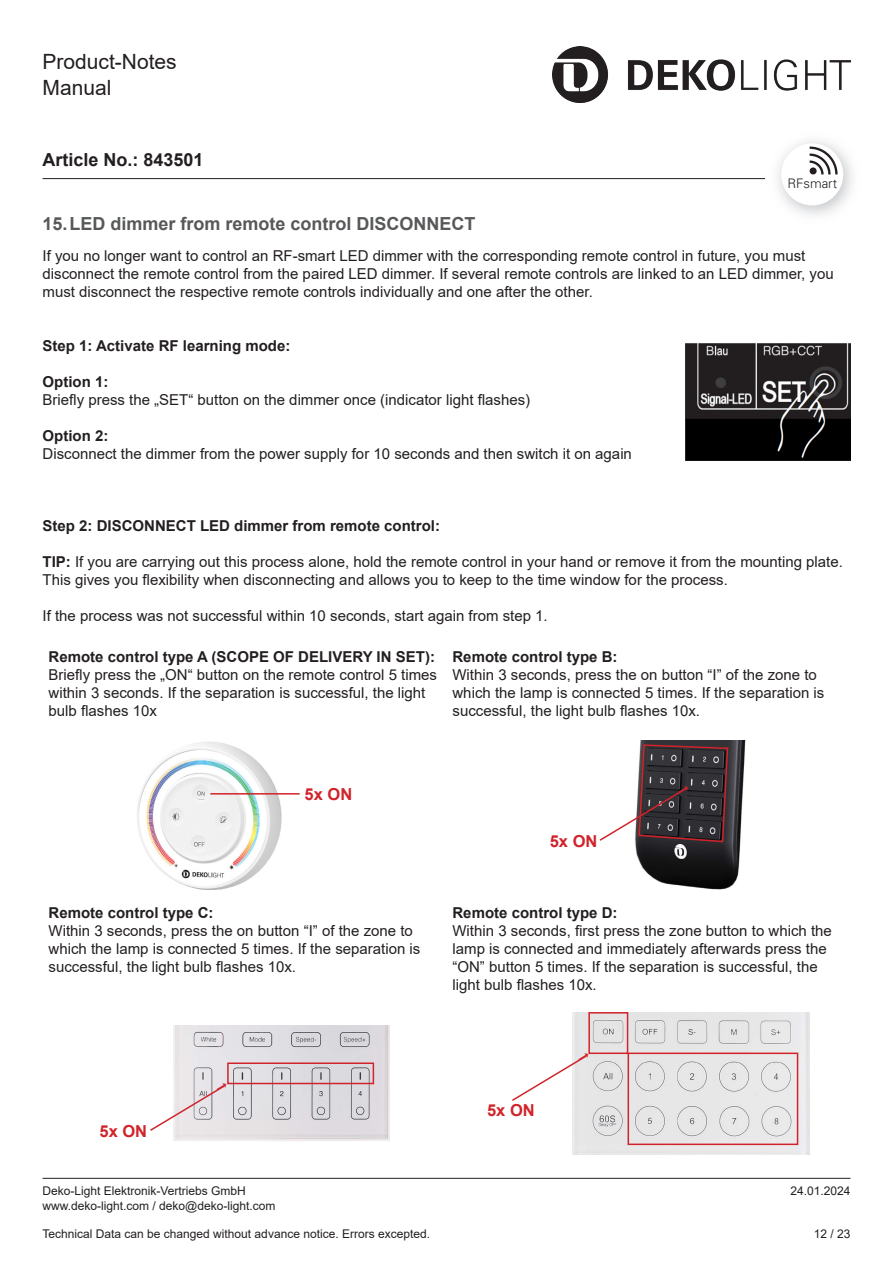
<style>
.page{position:relative;width:893px;height:1263px;background:#fff}
.page>*{position:absolute;margin:0;border:0;box-sizing:border-box;transform-origin:0 0}
.t1{font:21px/25.2px "Arial";color:#231f20}
.t2{font:700 18px "Arial";color:#57585a}
.t3{font:700 18px "Arial";color:#231f20}
.Hervorhebung___Wichtig___Achtung{font:700 16.5px "Arial";color:#d1232a}
.Lauftext{font:15px/18px "Arial";color:#231f20}
.Lauftext-2{font:700 15px "Arial";color:#231f20}
.t4{font:300 13.2px "Univers";color:#231f20}
.t5{font:12px "Arial";color:#231f20}
.s1{font-weight:700}
</style>
<div class="page">
<hr style="left:43px;top:178px;width:807px;height:1px;background:#231f20">
<hr style="left:43px;top:1178px;width:807px;height:1px;background:#231f20">
<img style="left:553px;top:46px;width:297px;height:56px">
<img style="left:765px;top:140px;width:87px;height:75px">
<div style="left:781px;top:143px;width:62px;height:62px;background:#fff;border-radius:50%"></div>
<svg style="left:810px;top:146px;width:28px;height:28px"></svg>
<img style="left:685px;top:343px;width:165px;height:118px">
<img style="left:137px;top:742px;width:145px;height:148px">
<hr style="left:210px;top:793px;width:90px;height:1px;background:#d1232a">
<img style="left:635px;top:740px;width:111px;height:150px">
<img style="left:174px;top:1025px;width:215px;height:116px">
<div style="left:227px;top:1062px;width:147px;height:22px;border:2px solid #d1232a"></div>
<img style="left:572px;top:1013px;width:238px;height:142px">
<div style="left:628px;top:1052px;width:170px;height:93px;border:2px solid #d1232a"></div>
<div style="left:588px;top:1012px;width:40px;height:42px;border:2px solid #d1232a"></div>
<svg style="left:599px;top:743px;width:131px;height:100px"></svg>
<svg style="left:150px;top:1082px;width:78px;height:50px"></svg>
<svg style="left:512px;top:1052px;width:78px;height:50px"></svg>
<h1 class="t1" style="left:43px;top:49px;width:136px">Product-Notes<br>Manual</h1>
<p class="t3" style="left:43px;top:147px;width:163px">Article No.: 843501</p>
<p class="t4" style="left:787px;top:175px;width:51px">RFsmart</p>
<p class="t2" style="left:43px;top:211px;width:435px">15.LED dimmer from remote control DISCONNECT</p>
<p class="Lauftext" style="left:43px;top:246px;width:793px">If you no longer want to control an RF-smart LED dimmer with the corresponding remote control in future, you must disconnect the remote control from the paired LED dimmer. If several remote controls are linked to an LED dimmer, you must disconnect the respective remote controls individually and one after the other.</p>
<p class="Lauftext-2" style="left:43px;top:336px;width:249px">Step 1: Activate RF learning mode:</p>
<p class="Lauftext-2" style="left:43px;top:372px;width:67px">Option 1:</p>
<p class="Lauftext" style="left:43px;top:391px;width:489px">Briefly press the „SET“ button on the dimmer once (indicator light flashes)</p>
<p class="Lauftext-2" style="left:43px;top:426px;width:67px">Option 2:</p>
<p class="Lauftext" style="left:43px;top:445px;width:591px">Disconnect the dimmer from the power supply for 10 seconds and then switch it on again</p>
<p class="Lauftext-2" style="left:43px;top:516px;width:399px">Step 2: DISCONNECT LED dimmer from remote control:</p>
<p class="Lauftext" style="left:43px;top:553px;width:802px"><span class="s1">TIP:</span> If you are carrying out this process alone, hold the remote control in your hand or remove it from the mounting plate.<br>This gives you flexibility when disconnecting and allows you to keep to the time window for the process.</p>
<p class="Lauftext" style="left:43px;top:607px;width:507px">If the process was not successful within 10 seconds, start again from step 1.</p>
<p class="Lauftext-2" style="left:49px;top:646px;width:388px">Remote control type A (SCOPE OF DELIVERY IN SET):</p>
<p class="Lauftext" style="left:49px;top:666px;width:390px">Briefly press the „ON“ button on the remote control 5 times within 3 seconds. If the separation is successful, the light bulb flashes 10x</p>
<p class="Lauftext-2" style="left:452px;top:646px;width:167px">Remote control type B:</p>
<p class="Lauftext" style="left:452px;top:666px;width:373px">Within 3 seconds, press the on button “I” of the zone to which the lamp is connected 5 times. If the separation is successful, the light bulb flashes 10x.</p>
<p class="Hervorhebung___Wichtig___Achtung" style="left:305px;top:782px;width:49px">5x ON</p>
<p class="Lauftext-2" style="left:49px;top:902px;width:167px">Remote control type C:</p>
<p class="Lauftext" style="left:49px;top:921px;width:373px">Within 3 seconds, press the on button “I” of the zone to which the lamp is connected 5 times. If the separation is successful, the light bulb flashes 10x.</p>
<p class="Hervorhebung___Wichtig___Achtung" style="left:550px;top:829px;width:49px">5x ON</p>
<p class="Lauftext-2" style="left:452px;top:902px;width:167px">Remote control type D:</p>
<p class="Lauftext" style="left:452px;top:921px;width:381px">Within 3 seconds, first press the zone button to which the lamp is connected and immediately afterwards press the “ON” button 5 times. If the separation is successful, the light bulb flashes 10x.</p>
<p class="Hervorhebung___Wichtig___Achtung" style="left:100px;top:1119px;width:49px">5x ON</p>
<p class="Hervorhebung___Wichtig___Achtung" style="left:487px;top:1099px;width:49px">5x ON</p>
<p class="t5" style="left:43px;top:1183px;width:205px">Deko-Light Elektronik-Vertriebs GmbH</p>
<p class="t5" style="left:790px;top:1183px;width:62px">24.01.2024</p>
<p class="t5" style="left:43px;top:1197px;width:234px">www.deko-light.com / deko@deko-light.com</p>
<p class="t5" style="left:43px;top:1226px;width:389px">Technical Data can be changed without advance notice. Errors excepted.</p>
<p class="t5" style="left:814px;top:1226px;width:38px">12 / 23</p>
</div>
